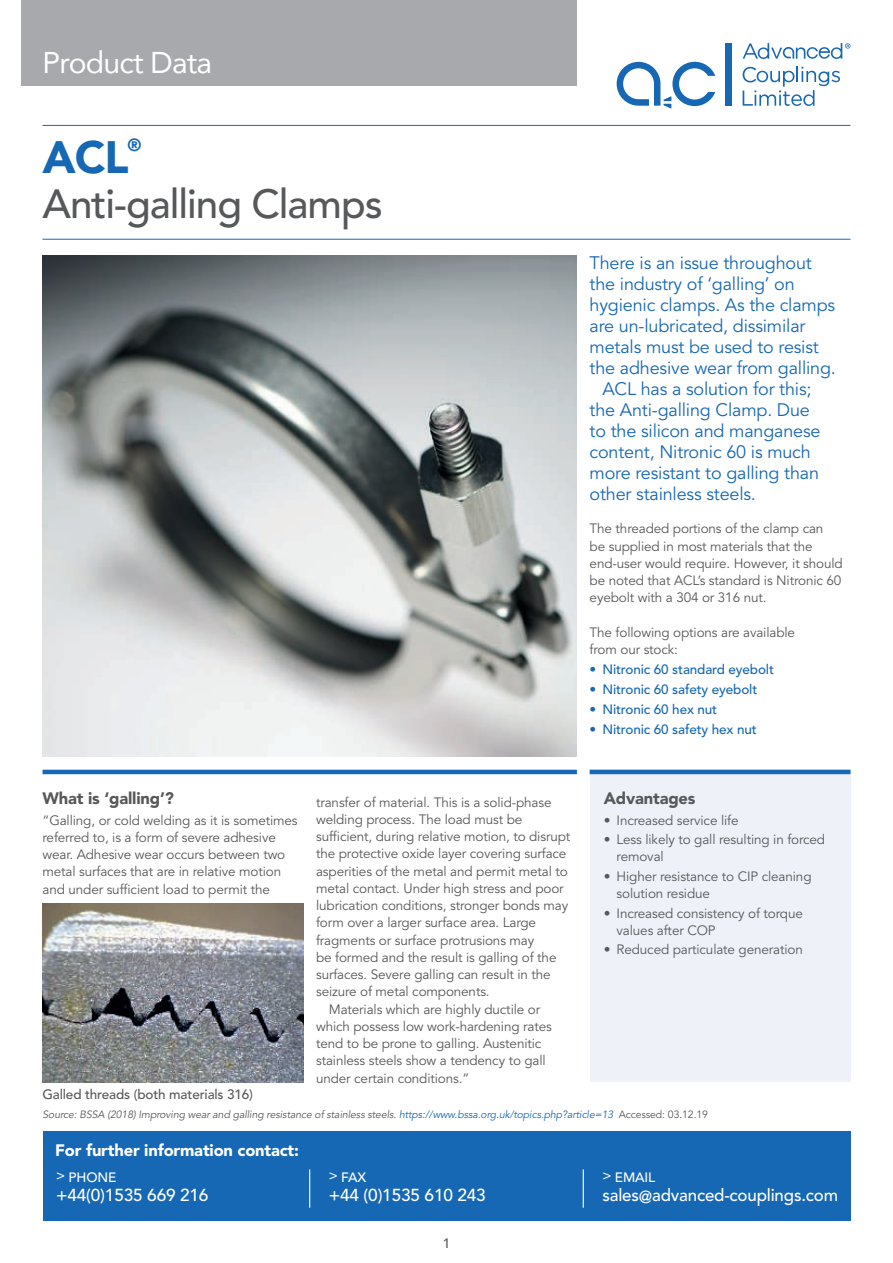
<style>
.page{position:relative;width:893px;height:1263px;background:#fff}
.page>*{position:absolute;margin:0;border:0;box-sizing:border-box;transform-origin:0 0}
.t1{font:900 45px "Avenir";color:#1768b4}
.t2{font:500 40.5px "Avenir";letter-spacing:-.025em;color:#57585a}
.t3{font:30px "Avenir";letter-spacing:-.025em;color:#fff}
.t4{font:18px "Avenir";letter-spacing:-.01em;color:#1768b4}
.t5{font:900 17.55px "Avenir";color:#1768b4}
.t6{font:500 17.25px "Avenir";letter-spacing:-.01em;color:#fff}
.t7{font:900 16.5px "Avenir";letter-spacing:-.01em;color:#fff}
.t8{font:900 16.5px "Avenir";letter-spacing:-.01em;color:#57585a}
.t9{font:13.5px/17.2px "Avenir";letter-spacing:-.01em;color:#57585a}
.t10{font:500 13.5px "Avenir";letter-spacing:-.01em;color:#1768b4}
.t11{font:500 13.5px "Avenir";letter-spacing:-.01em;color:#57585a}
.t12{font:500 13.5px "Avenir";letter-spacing:-.01em;color:#fff}
.t13{font:10.5px "Avenir";letter-spacing:-.01em;color:#57585a}
.s1{color:#1768b4}
</style>
<div class="page">
<div style="left:590px;top:770px;width:260px;height:312px;background:#eef1f8"></div>
<div style="left:43px;top:1131px;width:807px;height:89px;background:#1768b4"></div>
<div style="left:726px;top:43px;width:6px;height:63px;background:#1768b4"></div>
<svg style="left:617px;top:62px;width:98px;height:47px"></svg>
<svg style="left:743px;top:66px;width:97px;height:40px"></svg>
<svg style="left:743px;top:43px;width:107px;height:16px"></svg>
<div style="left:21px;top:0;width:556px;height:85px;background:#a8a9ad"></div>
<img style="left:43px;top:255px;width:534px;height:502px">
<img style="left:43px;top:904px;width:260px;height:178px">
<hr style="left:43px;top:125px;width:807px;height:1px;background:#1768b4">
<hr style="left:43px;top:239px;width:807px;height:1px;background:#1768b4">
<hr style="left:43px;top:770px;width:534px;height:4px;background:#1768b4">
<hr style="left:590px;top:770px;width:260px;height:4px;background:#1768b4">
<hr style="left:309px;top:1169px;width:1px;height:39px;background:#fff">
<hr style="left:583px;top:1169px;width:1px;height:39px;background:#fff">
<h3 class="t3" style="left:43px;top:45px;width:171px">Product Data</h3>
<h1 class="t1" style="left:43px;top:138px;width:88px">ACL</h1>
<p class="t5" style="left:127px;top:137px;width:15px">®</p>
<h2 class="t2" style="left:43px;top:186px;width:342px">Anti-galling Clamps</h2>
<h3 class="t4" style="left:590px;top:255px;width:224px">There is an issue throughout</h3>
<h3 class="t4" style="left:590px;top:276px;width:207px">the industry of ‘galling’ on</h3>
<h3 class="t4" style="left:590px;top:297px;width:247px">hygienic clamps. As the clamps</h3>
<h3 class="t4" style="left:590px;top:318px;width:217px">are un-lubricated, dissimilar</h3>
<h3 class="t4" style="left:590px;top:339px;width:231px">metals must be used to resist</h3>
<h3 class="t4" style="left:590px;top:360px;width:248px">the adhesive wear from galling.</h3>
<h3 class="t4" style="left:602px;top:381px;width:211px">ACL has a solution for this;</h3>
<h3 class="t4" style="left:590px;top:402px;width:222px">the Anti-galling Clamp. Due</h3>
<h3 class="t4" style="left:590px;top:423px;width:232px">to the silicon and manganese</h3>
<h3 class="t4" style="left:590px;top:444px;width:223px">content, Nitronic 60 is much</h3>
<h3 class="t4" style="left:590px;top:465px;width:231px">more resistant to galling than</h3>
<h3 class="t4" style="left:590px;top:486px;width:168px">other stainless steels.</h3>
<p class="t9" style="left:590px;top:521px;width:255px">The threaded portions of the clamp can<br>be supplied in most materials that the end-user would require. However, it should be noted that ACL’s standard is Nitronic 60 eyebolt with a 304 or 316 nut.</p>
<p class="t9" style="left:590px;top:625px;width:207px">The following options are available from our stock:</p>
<p class="t10" style="left:590px;top:663px;width:186px">• Nitronic 60 standard eyebolt</p>
<p class="t10" style="left:590px;top:683px;width:169px">• Nitronic 60 safety eyebolt</p>
<p class="t10" style="left:590px;top:704px;width:129px">• Nitronic 60 hex nut</p>
<p class="t10" style="left:590px;top:724px;width:169px">• Nitronic 60 safety hex nut</p>
<p class="t8" style="left:43px;top:791px;width:133px">What is ‘galling’?</p>
<p class="t9" style="left:43px;top:813px;width:257px">“Galling, or cold welding as it is sometimes referred to, is a form of severe adhesive wear. Adhesive wear occurs between two metal surfaces that are in relative motion and under sufficient load to permit the</p>
<p class="t9" style="left:316px;top:795px;width:237px">transfer of material. This is a solid-phase</p>
<p class="t9" style="left:316px;top:812px;width:208px">welding process. The load must be</p>
<p class="t9" style="left:316px;top:829px;width:256px">sufficient, during relative motion, to disrupt</p>
<p class="t9" style="left:316px;top:846px;width:252px">the protective oxide layer covering surface</p>
<p class="t9" style="left:316px;top:864px;width:253px">asperities of the metal and permit metal to</p>
<p class="t9" style="left:316px;top:881px;width:249px">metal contact. Under high stress and poor</p>
<p class="t9" style="left:316px;top:898px;width:254px">lubrication conditions, stronger bonds may</p>
<p class="t9" style="left:316px;top:915px;width:221px">form over a larger surface area. Large</p>
<p class="t9" style="left:316px;top:933px;width:220px">fragments or surface protrusions may</p>
<p class="t9" style="left:316px;top:950px;width:242px">be formed and the result is galling of the</p>
<p class="t9" style="left:316px;top:967px;width:236px">surfaces. Severe galling can result in the</p>
<p class="t9" style="left:316px;top:984px;width:175px">seizure of metal components.</p>
<p class="t9" style="left:329px;top:1002px;width:213px">Materials which are highly ductile or</p>
<p class="t9" style="left:316px;top:1019px;width:237px">which possess low work-hardening rates</p>
<p class="t9" style="left:316px;top:1036px;width:227px">tend to be prone to galling. Austenitic</p>
<p class="t9" style="left:316px;top:1053px;width:231px">stainless steels show a tendency to gall</p>
<p class="t9" style="left:316px;top:1071px;width:155px">under certain conditions.”</p>
<p class="t8" style="left:604px;top:791px;width:93px">Advantages</p>
<p class="t9" style="left:604px;top:813px;width:136px">• Increased service life</p>
<p class="t9" style="left:617px;top:832px;width:210px;text-indent:-13px">• Less likely to gall resulting in forced removal</p>
<p class="t9" style="left:617px;top:869px;width:196px;text-indent:-13px">• Higher resistance to CIP cleaning solution residue</p>
<p class="t9" style="left:617px;top:906px;width:188px;text-indent:-13px">• Increased consistency of torque values after COP</p>
<p class="t9" style="left:604px;top:942px;width:201px">• Reduced particulate generation</p>
<p class="t11" style="left:43px;top:1088px;width:212px">Galled threads (both materials 316)</p>
<p class="t13" style="left:43px;top:1110px;width:667px">Source: BSSA (2018) Improving wear and galling resistance of stainless steels. <span class="s1">https://www.bssa.org.uk/topics.php?article=13</span> Accessed: 03.12.19</p>
<p class="t7" style="left:55px;top:1144px;width:245px">For further information contact:</p>
<p class="t12" style="left:56px;top:1171px;width:62px">&gt; PHONE</p>
<p class="t6" style="left:56px;top:1188px;width:154px">+44(0)1535 669 216</p>
<p class="t12" style="left:329px;top:1171px;width:39px">&gt; FAX</p>
<p class="t6" style="left:329px;top:1188px;width:159px">+44 (0)1535 610 243</p>
<p class="t11" style="left:443px;top:1237px;width:9px">1</p>
<p class="t12" style="left:602px;top:1171px;width:54px">&gt; EMAIL</p>
<p class="t6" style="left:602px;top:1188px;width:237px">sales@advanced-couplings.com</p>
</div>
